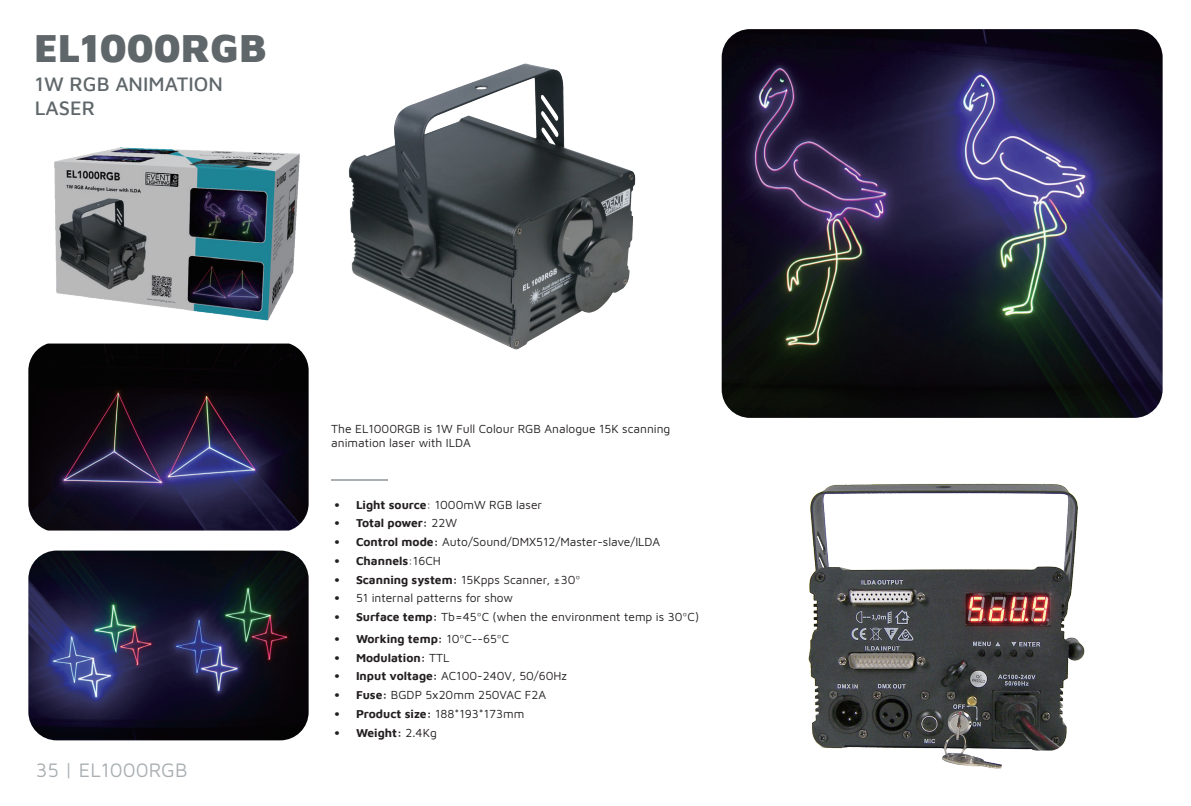
<style>
.page{position:relative;width:1191px;height:806px;background:#fff}
.page>*{position:absolute;margin:0;border:0;box-sizing:border-box;transform-origin:0 0}
.t1{font:900 40px "Maven Pro";color:#60676a}
.t2{font:500 20px/24px "Maven Pro";color:#60676a}
.t3{font:20px "Maven Pro";color:#a9afb2}
.t4{font:12px/14.4px "Maven Pro";color:#231f20}
.t5{font:700 12px "Maven Pro";color:#231f20}
.s1{font-family:"Avenir"}
.s2{font-weight:700}
.s3{font-weight:400}
</style>
<div class="page">
<img style="left:721px;top:29px;width:441px;height:388px">
<img style="left:28px;top:550px;width:281px;height:189px">
<img style="left:28px;top:343px;width:281px;height:187px">
<img style="left:54px;top:147px;width:246px;height:174px">
<img style="left:348px;top:63px;width:288px;height:287px">
<hr style="left:331px;top:479px;width:57px;height:1px;background:#a9afb2">
<img style="left:808px;top:483px;width:277px;height:286px">
<h1 class="t1" style="left:34px;top:19px;width:234px">EL1000RGB</h1>
<h2 class="t2" style="left:35px;top:70px;width:189px">1W RGB ANIMATION<br>LASER</h2>
<h2 class="t3" style="left:36px;top:756px;width:153px">35 <span class="s1">|</span> EL1000RGB</h2>
<p class="t4" style="left:331px;top:420px;width:341px">The EL1000RGB is 1W Full Colour RGB Analogue 15K scanning animation laser with ILDA</p>
<p class="t4" style="left:334px;top:496px;width:209px"><span class="s2">• Light source</span>: 1000mW RGB laser</p>
<p class="t5" style="left:334px;top:514px;width:124px">• Total power: <span class="s3">22W</span></p>
<p class="t4" style="left:334px;top:533px;width:328px"><span class="s2">• Control mode:</span> Auto/Sound/DMX512/Master-slave/ILDA</p>
<p class="t5" style="left:334px;top:552px;width:108px">• Channels<span class="s3">:16CH</span></p>
<p class="t4" style="left:334px;top:571px;width:248px"><span class="s2">• Scanning system:</span> 15Kpps Scanner, ±30º</p>
<p class="t4" style="left:334px;top:590px;width:180px"><span class="s2">•</span> 51 internal patterns for show</p>
<p class="t4" style="left:334px;top:608px;width:366px"><span class="s2">• Surface temp:</span> Tb=45ºC (when the environment temp is 30ºC)</p>
<p class="t5" style="left:334px;top:629px;width:177px">• Working temp: <span class="s3">10ºC--65ºC</span></p>
<p class="t5" style="left:334px;top:648px;width:117px">• Modulation: <span class="s3">TTL</span></p>
<p class="t4" style="left:334px;top:667px;width:234px"><span class="s2">• Input voltage:</span> AC100-240V, 50/60Hz</p>
<p class="t4" style="left:334px;top:686px;width:214px"><span class="s2">• Fuse:</span> BGDP 5x20mm 250VAC F2A</p>
<p class="t5" style="left:334px;top:704px;width:192px">• Product size: <span class="s3">188*193*173mm</span></p>
<p class="t5" style="left:334px;top:723px;width:104px">• Weight: <span class="s3">2.4Kg</span></p>
</div>
